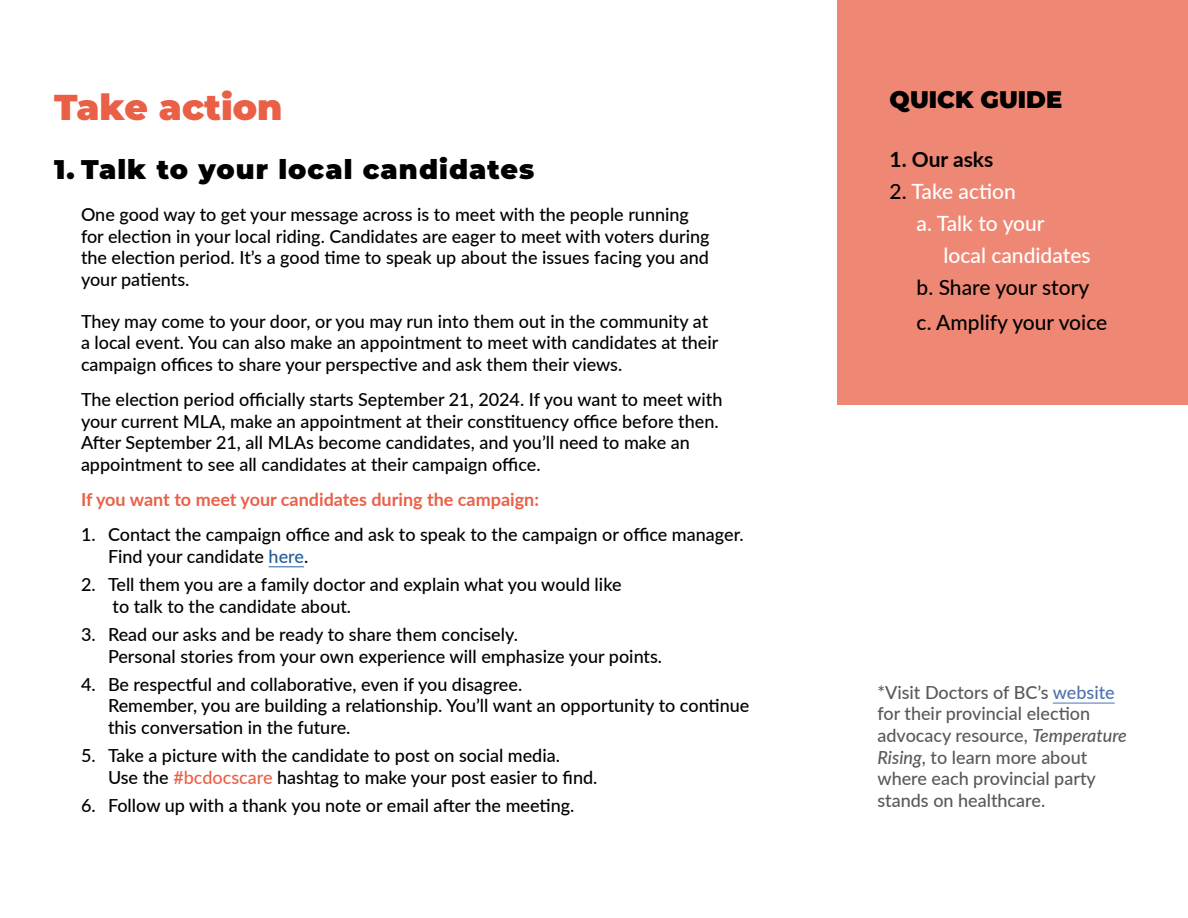
<style>
.page{position:relative;width:1188px;height:918px;background:#fff}
.page>*{position:absolute;margin:0;border:0;box-sizing:border-box;transform-origin:0 0}
.t1{font:900 36px "Montserrat";color:#ea6047}
.t2{font:900 27px "Montserrat";letter-spacing:.04em;color:#000}
.t3{font:900 24px "Montserrat";color:#000}
.t4{font:500 21px "Lato";color:#fff}
.t5{font:500 21px/35.5px "Lato";color:#000}
.t6{font:700 21px "Lato";color:#000}
.t7{font:500 18px/21.6px "Lato";color:#000}
.t8{font:500 18px/21.6px "Lato";color:#58595b}
.t9{font:700 18px "Lato";color:#ea6047}
.s1{color:#215e9e}
.s2{color:#ea6047}
.s3{color:#000}
.s4{color:#4f73ad}
.s5{font-style:italic}
</style>
<div class="page">
<hr style="left:269px;top:566px;width:35px;height:1px;background:#215e9e">
<hr style="left:1053px;top:703px;width:62px;height:1px;background:#4f73ad">
<div style="left:837px;top:0;width:351px;height:405px;background:#ef8775"></div>
<h1 class="t1" style="left:54px;top:80px;width:230px">Take action</h1>
<h2 class="t2" style="left:54px;top:149px;width:482px">1. Talk to your local candidates</h2>
<p class="t7" style="left:81px;top:203px;width:630px">One good way to get your message across is to meet with the people running for election in your local riding. Candidates are eager to meet with voters during the election period. It’s a good time to speak up about the issues facing you and your patients.</p>
<p class="t7" style="left:81px;top:310px;width:639px">They may come to your door, or you may run into them out in the community at a local event. You can also make an appointment to meet with candidates at their campaign offices to share your perspective and ask them their views.</p>
<p class="t7" style="left:81px;top:388px;width:643px">The election period officially starts September 21, 2024. If you want to meet with your current MLA, make an appointment at their constituency office before then.<br>After September 21, all MLAs become candidates, and you’ll need to make an appointment to see all candidates at their campaign office.</p>
<p class="t9" style="left:81px;top:486px;width:459px">If you want to meet your candidates during the campaign:</p>
<p class="t7" style="left:108px;top:523px;width:637px;text-indent:-27px">1. Contact the campaign office and ask to speak to the campaign or office manager.<br>Find your candidate <span class="s1">here</span>.</p>
<p class="t7" style="left:113px;top:573px;width:511px;text-indent:-32px">2. Tell them you are a family doctor and explain what you would like to talk to the candidate about.</p>
<p class="t7" style="left:108px;top:623px;width:556px;text-indent:-27px">3. Read our asks and be ready to share them concisely.<br>Personal stories from your own experience will emphasize your points.</p>
<p class="t7" style="left:108px;top:673px;width:643px;text-indent:-27px">4. Be respectful and collaborative, even if you disagree.<br>Remember, you are building a relationship. You’ll want an opportunity to continue this conversation in the future.</p>
<p class="t7" style="left:108px;top:744px;width:491px;text-indent:-27px">5. Take a picture with the candidate to post on social media.<br>Use the <span class="s2">#bcdocscare</span> hashtag to make your post easier to find.</p>
<p class="t7" style="left:81px;top:794px;width:495px">6. Follow up with a thank you note or email after the meeting.</p>
<h3 class="t3" style="left:890px;top:82px;width:174px">QUICK GUIDE</h3>
<p class="t6" style="left:890px;top:144px;width:105px">1. Our asks</p>
<p class="t4" style="left:890px;top:176px;width:128px"><span class="s3">2.</span> Take action</p>
<p class="t4" style="left:917px;top:208px;width:130px">a. Talk to your</p>
<p class="t4" style="left:944px;top:240px;width:148px">local candidates</p>
<p class="t5" style="left:917px;top:269px;width:192px">b. Share your story c. Amplify your voice</p>
<p class="t8" style="left:878px;top:681px;width:251px">*Visit Doctors of BC’s <span class="s4">website </span>for their provincial election advocacy resource, <span class="s5">Temperature<br>Rising</span>, to learn more about where each provincial party stands on healthcare.</p>
</div>
